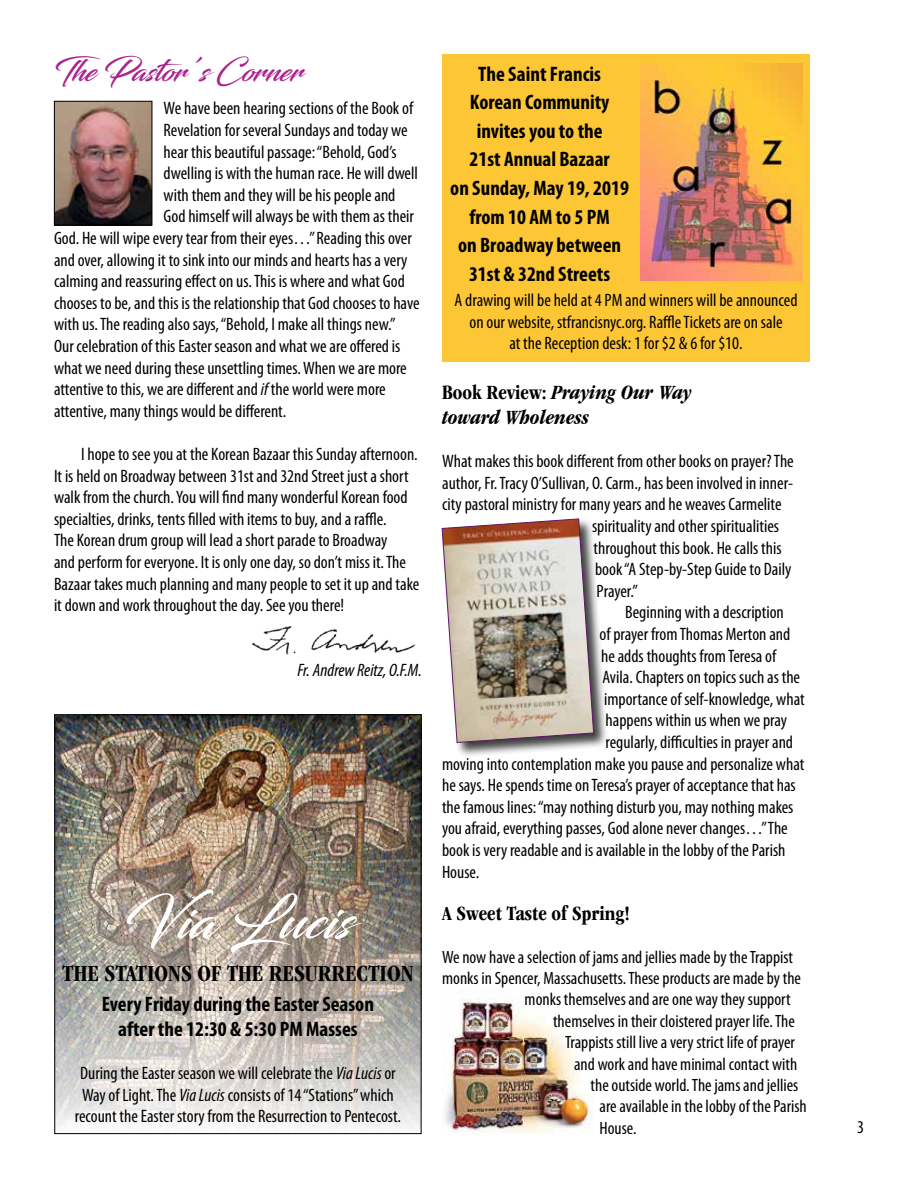
<style>
.page{position:relative;width:918px;height:1188px;background:#fff}
.page>*{position:absolute;margin:0;border:0;box-sizing:border-box;transform-origin:0 0}
.t1{font:54px "Blacksword";color:#fff}
.t2{font:30px "Blacksword";color:#ab218e}
.t3{font:700 condensed 24px "ITC Garamond Std";color:#000}
.t4{font:700 condensed 21px/28.7px "Myriad Pro";color:#000;text-align:center}
.t5{font:italic 700 condensed 21px/25.2px "ITC Garamond Std";color:#000}
.t6{font:700 condensed 21px "ITC Garamond Std";color:#000}
.t7{font:condensed 18px/21.6px "Myriad Pro";color:#000;text-align:center}
.t8{font:italic condensed 18px "Myriad Pro";color:#000}
.t9{font:condensed 17.85px "Myriad Pro";color:#000}
.s1{font-style:italic}
.s2{font-style:normal}
</style>
<div class="page">
<img style="left:56px;top:103px;width:94px;height:120px">
<div style="left:54px;top:101px;width:98px;height:124px;border:1px solid #000"></div>
<img style="left:252px;top:626px;width:164px;height:29px">
<img style="left:444px;top:999px;width:148px;height:135px">
<div style="left:442px;top:54px;width:368px;height:308px;background:#fdc635"></div>
<img style="left:640px;top:64px;width:162px;height:217px">
<img style="left:56px;top:716px;width:364px;height:412px">
<div style="left:54px;top:714px;width:368px;height:420px;border:1px solid #000"></div>
<div style="left:441px;top:518px;width:168px;height:239px;background:#000;opacity:.75"></div>
<img style="left:441px;top:518px;width:153px;height:225px">
<h2 class="t2" style="left:54px;top:53px;width:251px">The Pastor’s Corner</h2>
<p class="t7" style="left:164px;top:98px;width:251px">We have been hearing sections of the Book of</p>
<p class="t7" style="left:164px;top:119px;width:246px">Revelation for several Sundays and today we</p>
<p class="t7" style="left:164px;top:141px;width:235px">hear this beautiful passage: “Behold, God’s</p>
<p class="t7" style="left:164px;top:162px;width:256px">dwelling is with the human race. He will dwell</p>
<p class="t7" style="left:164px;top:184px;width:233px">with them and they will be his people and</p>
<p class="t7" style="left:164px;top:206px;width:252px">God himself will always be with them as their</p>
<p class="t7" style="left:54px;top:227px;width:359px">God. He will wipe every tear from their eyes…” Reading this over</p>
<p class="t7" style="left:54px;top:249px;width:355px">and over, allowing it to sink into our minds and hearts has a very</p>
<p class="t7" style="left:54px;top:270px;width:352px">calming and reassuring effect on us. This is where and what God</p>
<p class="t7" style="left:54px;top:292px;width:367px">chooses to be, and this is the relationship that God chooses to have</p>
<p class="t7" style="left:54px;top:314px;width:343px">with us. The reading also says, “Behold, I make all things new.”</p>
<p class="t7" style="left:54px;top:335px;width:348px">Our celebration of this Easter season and what we are offered is</p>
<p class="t7" style="left:54px;top:357px;width:354px">what we need during these unsettling times. When we are more</p>
<p class="t7" style="left:54px;top:378px;width:333px">attentive to this, we are different and <span class="s1">if</span> the world were more</p>
<p class="t7" style="left:54px;top:400px;width:234px">attentive, many things would be different.</p>
<p class="t7" style="left:54px;top:443px;width:367px;text-align:left;text-indent:27px">I hope to see you at the Korean Bazaar this Sunday afternoon.<br>It is held on Broadway between 31st and 32nd Street just a short walk from the church. You will find many wonderful Korean food specialties, drinks, tents filled with items to buy, and a raffle.<br>The Korean drum group will lead a short parade to Broadway<br>and perform for everyone. It is only one day, so don’t miss it. The Bazaar takes much planning and many people to set it up and take it down and work throughout the day. See you there!</p>
<p class="t8" style="left:297px;top:659px;width:126px">Fr. Andrew Reitz, O.F.M.</p>
<h1 class="t1" style="left:123px;top:888px;width:231px">Via Lucis</h1>
<h3 class="t3" style="left:62px;top:960px;width:353px">THE STATIONS OF THE RESURRECTION</h3>
<p class="t4" style="left:102px;top:991px;width:274px;line-height:25.2px">Every Friday during the Easter Season after the 12:30 &amp; 5:30 PM Masses</p>
<p class="t7" style="left:75px;top:1062px;width:328px">During the Easter season we will celebrate the <span class="s1">Via Lucis</span> or<br>Way of Light. The <span class="s1">Via Lucis</span> consists of 14 “Stations” which recount the Easter story from the Resurrection to Pentecost.</p>
<p class="t4" style="left:450px;top:59px;width:180px">The Saint Francis<br>Korean Community invites you to the<br>21st Annual Bazaar<br>on Sunday, May 19, 2019 from 10 AM to 5 PM<br>on Broadway between<br>31st &amp; 32nd Streets</p>
<p class="t7" style="left:455px;top:289px;width:344px">A drawing will be held at 4 PM and winners will be announced on our website, stfrancisnyc.org. Raffle Tickets are on sale<br>at the Reception desk: 1 for $2 &amp; 6 for $10.</p>
<p class="t5" style="left:442px;top:380px;width:251px"><span class="s2">Book Review:</span> Praying Our Way toward Wholeness</p>
<p class="t7" style="left:442px;top:450px;width:353px">What makes this book different from other books on prayer? The</p>
<p class="t7" style="left:442px;top:472px;width:353px">author, Fr. Tracy O’Sullivan, O. Carm., has been involved in inner-</p>
<p class="t7" style="left:442px;top:493px;width:341px">city pastoral ministry for many years and he weaves Carmelite</p>
<p class="t7" style="left:592px;top:515px;width:188px">spirituality and other spiritualities</p>
<p class="t7" style="left:594px;top:537px;width:190px">throughout this book. He calls this</p>
<p class="t7" style="left:595px;top:558px;width:198px">book “A Step-by-Step Guide to Daily</p>
<p class="t7" style="left:597px;top:580px;width:43px">Prayer.”</p>
<p class="t7" style="left:625px;top:601px;width:160px">Beginning with a description</p>
<p class="t7" style="left:600px;top:623px;width:192px">of prayer from Thomas Merton and</p>
<p class="t7" style="left:601px;top:645px;width:177px">he adds thoughts from Teresa of</p>
<p class="t7" style="left:603px;top:666px;width:199px">Avila. Chapters on topics such as the</p>
<p class="t7" style="left:604px;top:688px;width:202px">importance of self-knowledge, what</p>
<p class="t7" style="left:606px;top:709px;width:183px">happens within us when we pray</p>
<p class="t7" style="left:606px;top:731px;width:189px">regularly, difficulties in prayer and</p>
<p class="t7" style="left:442px;top:753px;width:364px">moving into contemplation make you pause and personalize what</p>
<p class="t7" style="left:442px;top:774px;width:355px">he says. He spends time on Teresa’s prayer of acceptance that has</p>
<p class="t7" style="left:442px;top:796px;width:353px">the famous lines: “may nothing disturb you, may nothing makes</p>
<p class="t7" style="left:442px;top:817px;width:347px">you afraid, everything passes, God alone never changes…” The</p>
<p class="t7" style="left:442px;top:839px;width:345px">book is very readable and is available in the lobby of the Parish</p>
<p class="t7" style="left:442px;top:861px;width:39px">House.</p>
<p class="t6" style="left:442px;top:902px;width:189px">A Sweet Taste of Spring!</p>
<p class="t9" style="left:442px;top:946px;width:352px">We now have a selection of jams and jellies made by the Trappist</p>
<p class="t9" style="left:442px;top:967px;width:360px">monks in Spencer, Massachusetts. These products are made by the</p>
<p class="t9" style="left:525px;top:989px;width:267px">monks themselves and are one way they support</p>
<p class="t9" style="left:553px;top:1010px;width:243px">themselves in their cloistered prayer life. The</p>
<p class="t9" style="left:565px;top:1032px;width:231px">Trappists still live a very strict life of prayer</p>
<p class="t9" style="left:574px;top:1053px;width:225px">and work and have minimal contact with</p>
<p class="t9" style="left:591px;top:1074px;width:209px">the outside world. The jams and jellies</p>
<p class="t9" style="left:600px;top:1096px;width:209px">are available in the lobby of the Parish</p>
<p class="t9" style="left:600px;top:1117px;width:38px">House.</p>
<p class="t7" style="left:857px;top:1116px;width:8px">3</p>
</div>
